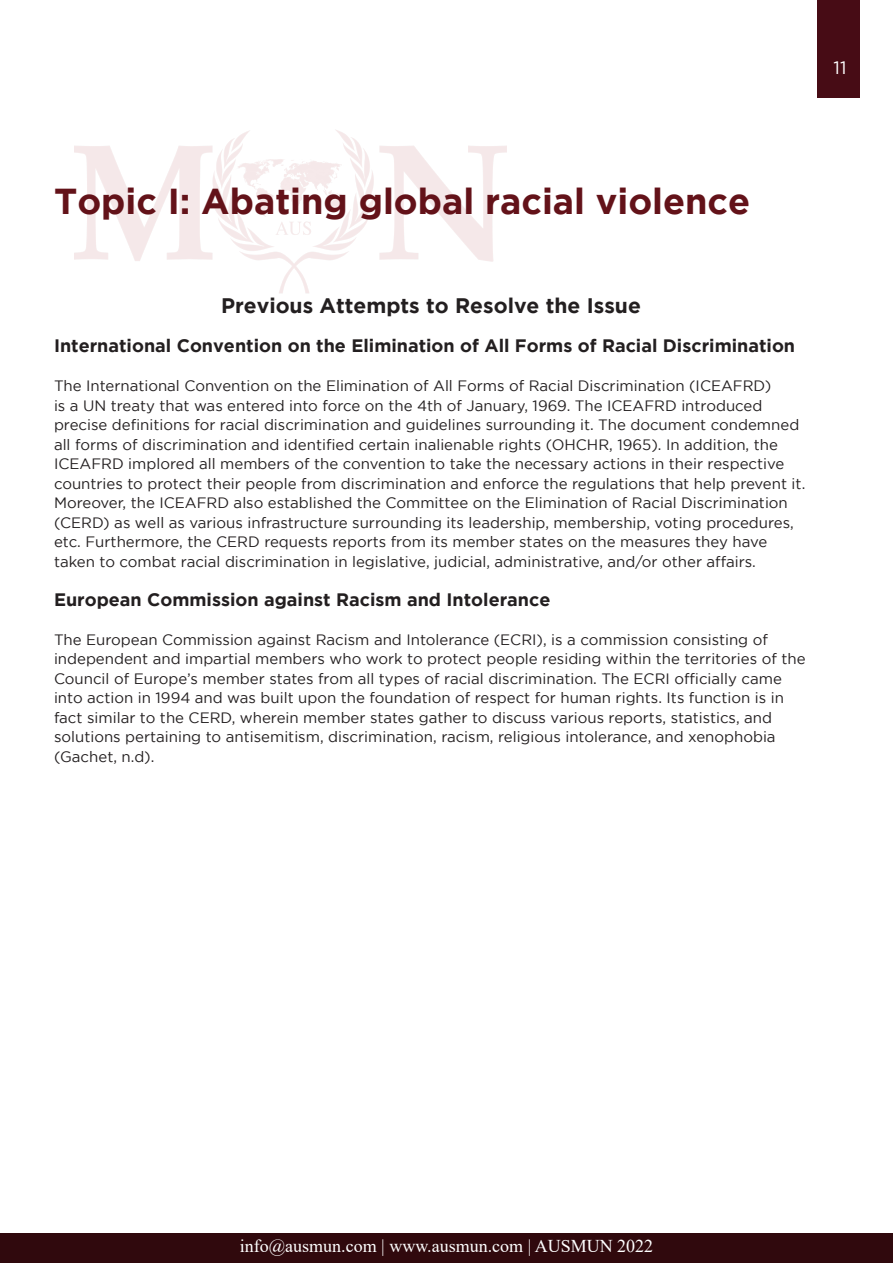
<style>
.page{position:relative;width:893px;height:1263px;background:#fff}
.page>*{position:absolute;margin:0;border:0;box-sizing:border-box;transform-origin:0 0}
.t1{font:700 36px "Gotham";color:#631219}
.t2{font:700 21px "Gotham";color:#231f20}
.t3{font:700 18px "Gotham";color:#231f20}
.t4{font:18px "Times New Roman";color:#fff}
.t5{font:18px "Gotham";color:#fff}
.t6{font:15px/19.5px "Gotham";color:#231f20}
</style>
<div class="page">
<div style="left:818px;top:0;width:42px;height:98px;background:#470c15"></div>
<div style="left:0;top:1233px;width:893px;height:30px;background:#30090d"></div>
<img style="left:74px;top:130px;width:432px;height:163px">
<p class="t5" style="left:834px;top:58px;width:14px">11</p>
<p class="t1" style="left:54px;top:181px;width:698px">Topic I: Abating global racial violence</p>
<p class="t2" style="left:221px;top:293px;width:421px">Previous Attempts to Resolve the Issue</p>
<p class="t3" style="left:54px;top:335px;width:743px">International Convention on the Elimination of All Forms of Racial Discrimination</p>
<p class="t6" style="left:54px;top:376px;width:753px">The International Convention on the Elimination of All Forms of Racial Discrimination (ICEAFRD)<br>is a UN treaty that was entered into force on the 4th of January, 1969. The ICEAFRD introduced precise definitions for racial discrimination and guidelines surrounding it. The document condemned all forms of discrimination and identified certain inalienable rights (OHCHR, 1965). In addition, the ICEAFRD implored all members of the convention to take the necessary actions in their respective countries to protect their people from discrimination and enforce the regulations that help prevent it.<br>Moreover, the ICEAFRD also established the Committee on the Elimination of Racial Discrimination (CERD) as well as various infrastructure surrounding its leadership, membership, voting procedures, etc. Furthermore, the CERD requests reports from its member states on the measures they have taken to combat racial discrimination in legislative, judicial, administrative, and/or other affairs.</p>
<p class="t3" style="left:54px;top:589px;width:498px">European Commission against Racism and Intolerance</p>
<p class="t6" style="left:54px;top:629px;width:753px">The European Commission against Racism and Intolerance (ECRI), is a commission consisting of independent and impartial members who work to protect people residing within the territories of the Council of Europe’s member states from all types of racial discrimination. The ECRI officially came into action in 1994 and was built upon the foundation of respect for human rights. Its function is in fact similar to the CERD, wherein member states gather to discuss various reports, statistics, and solutions pertaining to antisemitism, discrimination, racism, religious intolerance, and xenophobia (Gachet, n.d).</p>
<p class="t4" style="left:240px;top:1233px;width:415px">info@ausmun.com | www.ausmun.com | AUSMUN 2022</p>
</div>
